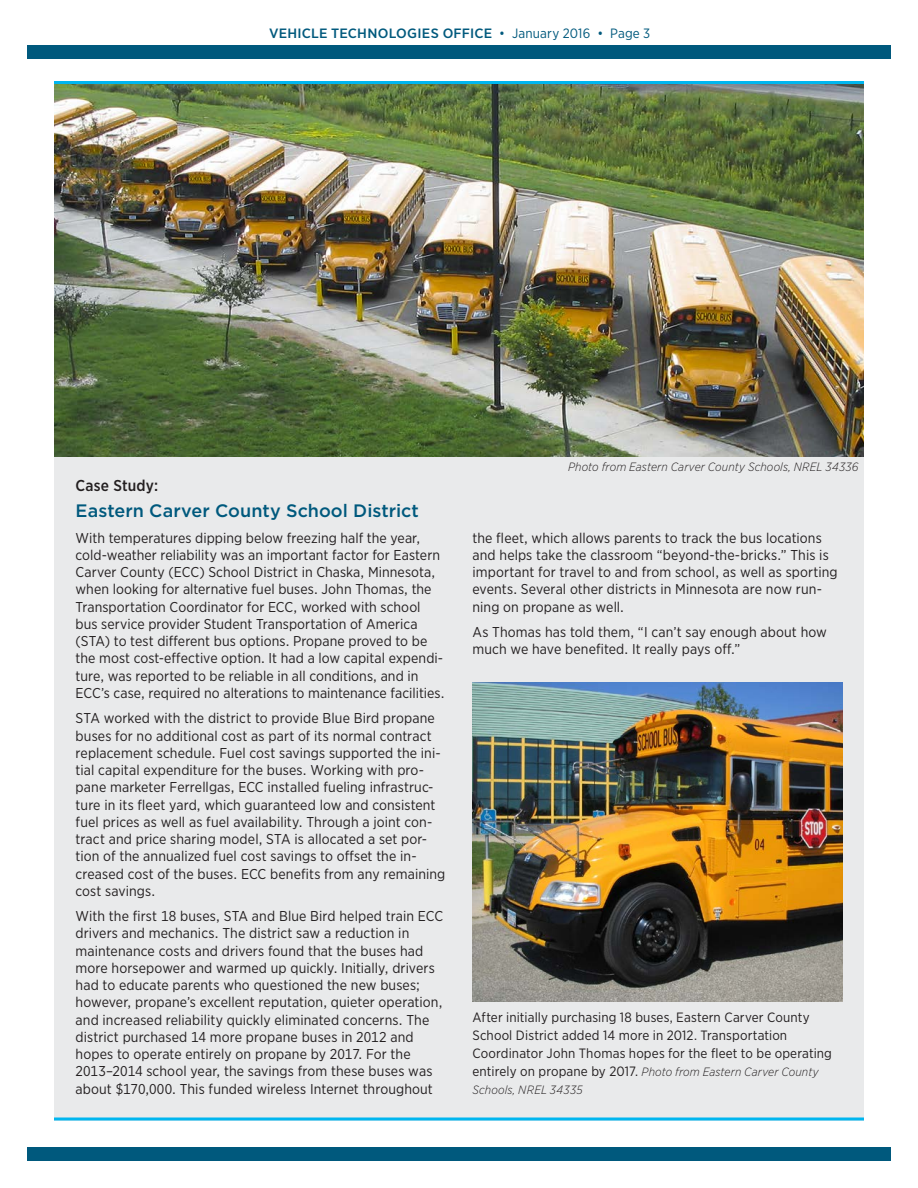
<style>
.page{position:relative;width:918px;height:1188px;background:#fff}
.page>*{position:absolute;margin:0;border:0;box-sizing:border-box;transform-origin:0 0}
.Sidebar_head{font:500 18px "Gotham";color:#00597d}
.Subheads{font:500 15.75px "Gotham Narrow";letter-spacing:.01em;color:#231f20}
.Sidebar_text{font:14.25px/17.2px "Gotham Narrow";letter-spacing:.005em;color:#231f20}
.t1{font:13.5px/18px "Gotham Narrow";letter-spacing:.01em;color:#231f20}
.t2{font:500 13.5px "Gotham Narrow";letter-spacing:.015em;color:#00597d;scale:1.1 1}
.t3{font:italic 300 12px/18px "Gotham Narrow";letter-spacing:.015em;color:#231f20}
.s1{font-weight:400}
.s2{font-weight:400;font-style:normal;font-size:13.5px}
</style>
<div class="page">
<div style="left:54px;top:83px;width:810px;height:1037px;background:#e9eaeb"></div>
<img style="left:54px;top:84px;width:810px;height:373px">
<hr style="left:54px;top:81px;width:810px;height:3px;background:#00b6ef">
<img style="left:473px;top:683px;width:370px;height:318px">
<hr style="left:54px;top:1118px;width:810px;height:2px;background:#00b6ef">
<div style="left:27px;top:1147px;width:864px;height:14px;background:#00597d"></div>
<div style="left:27px;top:45px;width:864px;height:14px;background:#00597d"></div>
<p class="t2" style="left:269px;top:25px;width:348px">VEHICLE TECHNOLOGIES OFFICE <span class="s1">• January 2016 • Page 3</span></p>
<p class="Subheads" style="left:76px;top:476px;width:84px">Case Study:</p>
<p class="Sidebar_head" style="left:76px;top:499px;width:345px">Eastern Carver County School District</p>
<p class="Sidebar_text" style="left:76px;top:529px;width:371px">With temperatures dipping below freezing half the year, cold-weather reliability was an important factor for Eastern Carver County (ECC) School District in Chaska, Minnesota, when looking for alternative fuel buses. John Thomas, the Transportation Coordinator for ECC, worked with school bus service provider Student Transportation of America (STA) to test different bus options. Propane proved to be the most cost-effective option. It had a low capital expendi&shy;ture, was reported to be reliable in all conditions, and in ECC’s case, required no alterations to maintenance facilities.</p>
<p class="Sidebar_text" style="left:76px;top:709px;width:371px">STA worked with the district to provide Blue Bird propane buses for no additional cost as part of its normal contract replacement schedule. Fuel cost savings supported the ini&shy;tial capital expenditure for the buses. Working with pro&shy;pane marketer Ferrellgas, ECC installed fueling infrastruc&shy;ture in its fleet yard, which guaranteed low and consistent fuel prices as well as fuel availability. Through a joint con&shy;tract and price sharing model, STA is allocated a set por&shy;tion of the annualized fuel cost savings to offset the in&shy;creased cost of the buses. ECC benefits from any remaining cost savings.</p>
<p class="Sidebar_text" style="left:76px;top:907px;width:369px">With the first 18 buses, STA and Blue Bird helped train ECC drivers and mechanics. The district saw a reduction in maintenance costs and drivers found that the buses had more horsepower and warmed up quickly. Initially, drivers had to educate parents who questioned the new buses; however, propane’s excellent reputation, quieter operation, and increased reliability quickly eliminated concerns. The district purchased 14 more propane buses in 2012 and hopes to operate entirely on propane by 2017. For the 2013–2014 school year, the savings from these buses was about $170,000. This funded wireless Internet throughout</p>
<p class="t3" style="left:568px;top:457px;width:292px">Photo from Eastern Carver County Schools, NREL 34336</p>
<p class="Sidebar_text" style="left:472px;top:529px;width:367px">the fleet, which allows parents to track the bus locations and helps take the classroom “beyond-the-bricks.” This is important for travel to and from school, as well as sporting events. Several other districts in Minnesota are now run&shy;ning on propane as well.</p>
<p class="Sidebar_text" style="left:472px;top:623px;width:356px">As Thomas has told them, “I can’t say enough about how much we have benefited. It really pays off.”</p>
<p class="t1" style="left:472px;top:1008px;width:361px">After initially purchasing 18 buses, Eastern Carver County<br>School District added 14 more in 2012. Transportation<br>Coordinator John Thomas hopes for the fleet to be operating</p>
<p class="t3" style="left:472px;top:1062px;width:348px"><span class="s2">entirely on propane by 2017.</span> Photo from Eastern Carver County<br>Schools, NREL 34335</p>
</div>
